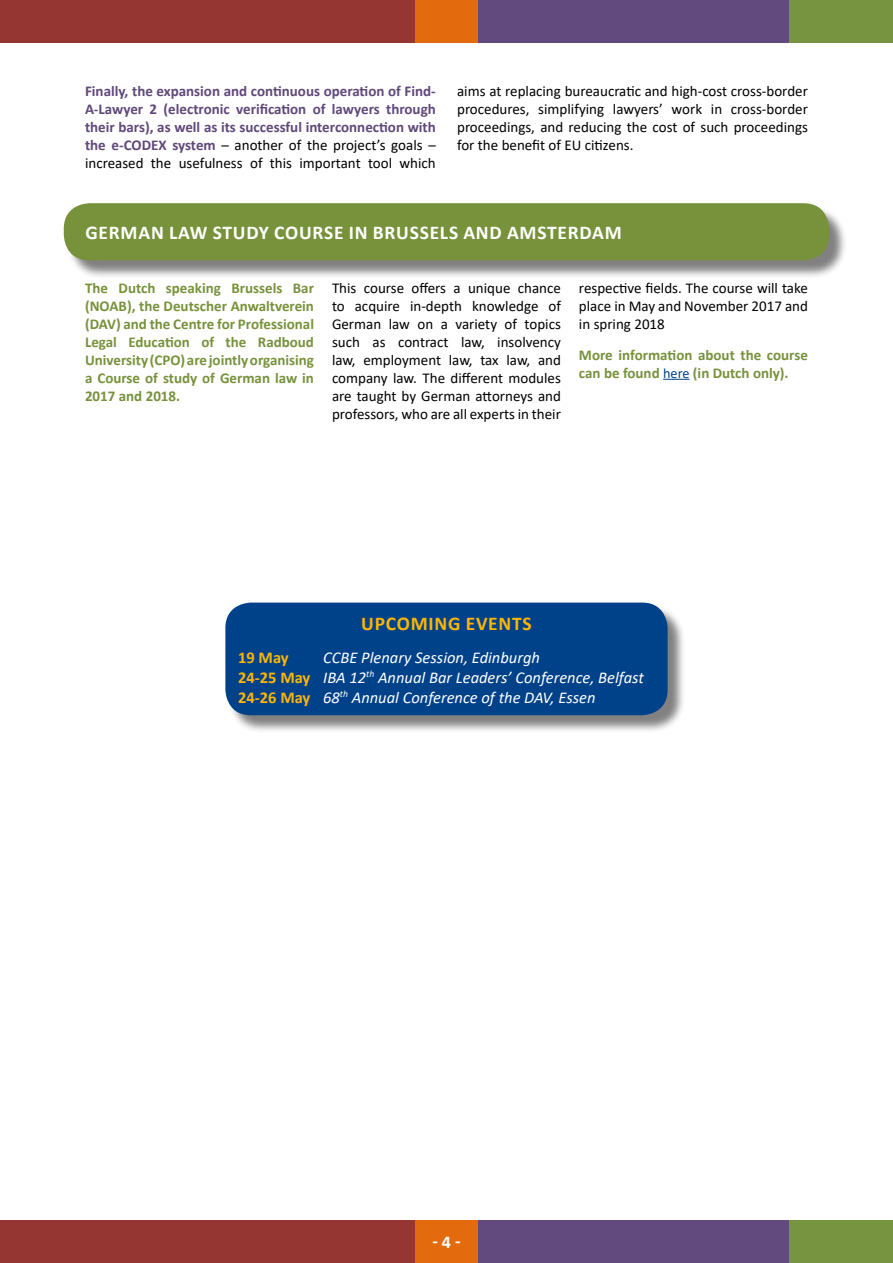
<style>
.page{position:relative;width:893px;height:1263px;background:#fff}
.page>*{position:absolute;margin:0;border:0;box-sizing:border-box;transform-origin:0 0}
.t1{font:700 19.5px "Calibri";letter-spacing:.04em;color:#fff}
.t2{font:700 19.5px "Calibri";letter-spacing:.04em;color:#ffb602}
.t3{font:700 18px "Calibri";color:#fff}
.t4{font:italic 16.5px/19.8px "Calibri";color:#fff}
.t5{font:700 16.5px "Calibri";color:#ffb602}
.t6{font:15px/18px "Calibri";color:#000;text-align:justify}
.t7{font:700 15px/18px "Calibri";color:#77923b;text-align:justify}
.t8{font:700 15px/18px "Calibri";color:#60497a;text-align:justify}
.s1{font-weight:400;color:#000}
.s2{font-weight:400;font-size:14.25px;color:#004289}
.s3{font-weight:700;font-style:normal;color:#ffb602}
</style>
<div class="page">
<div style="left:0;top:1220px;width:415px;height:43px;background:#953633"></div>
<div style="left:478px;top:1220px;width:311px;height:43px;background:#62497e"></div>
<div style="left:415px;top:1220px;width:63px;height:43px;background:#e46b0d"></div>
<div style="left:789px;top:1220px;width:104px;height:43px;background:#779441"></div>
<div style="left:0;top:0;width:415px;height:43px;background:#953633"></div>
<div style="left:478px;top:0;width:311px;height:43px;background:#62497e"></div>
<div style="left:415px;top:0;width:63px;height:43px;background:#e46b0d"></div>
<div style="left:789px;top:0;width:104px;height:43px;background:#779441"></div>
<div style="left:66px;top:206px;width:782px;height:73px;background:#000;opacity:.5"></div>
<div style="left:64px;top:203px;width:765px;height:57px;background:#77923b;border-radius:26px"></div>
<div style="left:228px;top:605px;width:458px;height:129px;background:#000;opacity:.5"></div>
<div style="left:225px;top:603px;width:443px;height:112px;background:#004289;border-radius:26px"></div>
<svg style="left:663px;top:379px;width:27px;height:1px"></svg>
<p class="t8" style="left:85px;top:82px;width:352px">Finally, the expansion and continuous operation of Find-A-Lawyer 2 (electronic verification of lawyers through their bars), as well as its successful interconnection with the e-CODEX system <span class="s1">– another of the project’s goals – increased the usefulness of this important tool which</span></p>
<p class="t6" style="left:457px;top:82px;width:352px">aims at replacing bureaucratic and high-cost cross-border procedures, simplifying lawyers’ work in cross-border proceedings, and reducing the cost of such proceedings for the benefit of EU citizens.</p>
<h1 class="t1" style="left:85px;top:219px;width:538px">GERMAN LAW STUDY COURSE IN BRUSSELS AND AMSTERDAM</h1>
<p class="t7" style="left:85px;top:279px;width:230px">The Dutch speaking Brussels Bar (NOAB), the Deutscher Anwaltverein (DAV) and the Centre for Professional Legal Education of the Radboud University (CPO) are jointly organising a Course of study of German law in 2017 and 2018.</p>
<p class="t6" style="left:332px;top:278px;width:230px">This course offers a unique chance to acquire in-depth knowledge of German law on a variety of topics such as contract law, insolvency law, employment law, tax law, and company law. The different modules are taught by German attorneys and professors, who are all experts in their</p>
<p class="t6" style="left:579px;top:278px;width:230px">respective fields. The course will take place in May and November 2017 and in spring 2018</p>
<p class="t7" style="left:579px;top:345px;width:230px">More information about the course can be found <span class="s2">here</span> (in Dutch only).</p>
<h1 class="t2" style="left:361px;top:610px;width:172px">UPCOMING EVENTS</h1>
<p class="t4" style="left:238px;top:647px;width:407px;text-indent:85px">CCBE Plenary Session, Edinburgh<br><span class="s3">24-25 May</span> IBA 12<sup>th</sup> Annual Bar Leaders’ Conference, Belfast<br><span class="s3">24-26 May</span> 68<sup>th</sup> Annual Conference of the DAV, Essen</p>
<p class="t5" style="left:238px;top:646px;width:52px">19 May</p>
<p class="t3" style="left:432px;top:1230px;width:30px">- 4 -</p>
</div>
